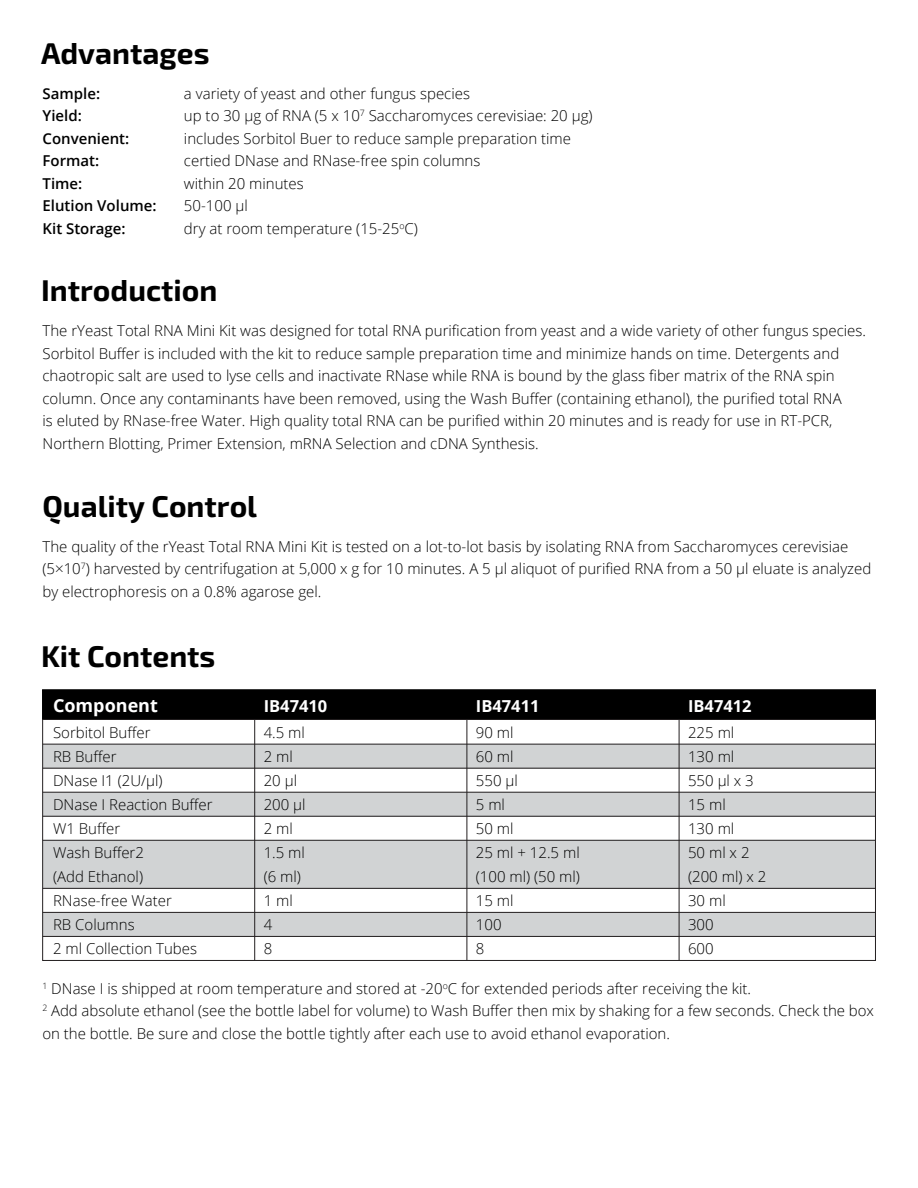
<style>
.page{position:relative;width:918px;height:1188px;background:#fff}
.page>*{position:absolute;margin:0;border:0;box-sizing:border-box;transform-origin:0 0}
.t1{font:700 30px "Exo 2.0";color:#000}
.t2{font:700 18px "Open Sans";color:#fff}
.t3{font:700 16.5px "Open Sans";color:#fff}
.t4{font:300 15px/24px "Open Sans";color:#000}
.t5{font:600 15px/22.5px "Open Sans";color:#000}
</style>
<div class="page">
<div style="left:43px;top:744px;width:832px;height:24px;background:#d1d3d4"></div>
<div style="left:43px;top:792px;width:832px;height:24px;background:#d1d3d4"></div>
<div style="left:43px;top:912px;width:832px;height:24px;background:#d1d3d4"></div>
<div style="left:43px;top:840px;width:832px;height:48px;background:#d1d3d4"></div>
<div style="left:42px;top:689px;width:834px;height:31px;background:#000;border:1px solid #000"></div>
<hr style="left:254px;top:719px;width:1px;height:241px;background:#231f20">
<hr style="left:467px;top:719px;width:1px;height:241px;background:#231f20">
<hr style="left:679px;top:719px;width:1px;height:241px;background:#231f20">
<hr style="left:43px;top:768px;width:832px;height:1px;background:#231f20">
<hr style="left:43px;top:744px;width:832px;height:1px;background:#231f20">
<hr style="left:43px;top:792px;width:832px;height:1px;background:#231f20">
<hr style="left:43px;top:816px;width:832px;height:1px;background:#231f20">
<hr style="left:43px;top:912px;width:832px;height:1px;background:#231f20">
<hr style="left:43px;top:888px;width:832px;height:1px;background:#231f20">
<hr style="left:43px;top:840px;width:832px;height:1px;background:#231f20">
<hr style="left:43px;top:936px;width:832px;height:1px;background:#231f20">
<div style="left:42px;top:719px;width:834px;height:242px;border:1px solid #231f20"></div>
<h1 class="t1" style="left:41px;top:35px;width:170px">Advantages</h1>
<p class="t5" style="left:43px;top:82px;width:116px">Sample:<br>Yield:<br>Convenient:<br>Format:<br>Time:<br>Elution Volume:<br>Kit Storage:</p>
<p class="t4" style="left:184px;top:82px;width:410px;line-height:22.5px">a variety of yeast and other fungus species<br>up to 30 μg of RNA (5 x 10<sup>7</sup> Saccharomyces cerevisiae: 20 μg) includes Sorbitol Buer to reduce sample preparation time certied DNase and RNase-free spin columns<br>within 20 minutes<br>50-100 μl<br>dry at room temperature (15-25<sup>o</sup>C)</p>
<h1 class="t1" style="left:41px;top:273px;width:178px">Introduction</h1>
<p class="t4" style="left:43px;top:319px;width:825px;line-height:22.5px">The rYeast Total RNA Mini Kit was designed for total RNA purification from yeast and a wide variety of other fungus species.<br>Sorbitol Buffer is included with the kit to reduce sample preparation time and minimize hands on time. Detergents and chaotropic salt are used to lyse cells and inactivate RNase while RNA is bound by the glass fiber matrix of the RNA spin column. Once any contaminants have been removed, using the Wash Buffer (containing ethanol), the purified total RNA<br>is eluted by RNase-free Water. High quality total RNA can be purified within 20 minutes and is ready for use in RT-PCR, Northern Blotting, Primer Extension, mRNA Selection and cDNA Synthesis.</p>
<h1 class="t1" style="left:42px;top:488px;width:216px">Quality Control</h1>
<p class="t4" style="left:43px;top:535px;width:830px;line-height:22.5px">The quality of the rYeast Total RNA Mini Kit is tested on a lot-to-lot basis by isolating RNA from Saccharomyces cerevisiae (5×10<sup>7</sup>) harvested by centrifugation at 5,000 x g for 10 minutes. A 5 μl aliquot of purified RNA from a 50 μl eluate is analyzed by electrophoresis on a 0.8% agarose gel.</p>
<h1 class="t1" style="left:41px;top:638px;width:176px">Kit Contents</h1>
<p class="t2" style="left:53px;top:693px;width:106px">Component</p>
<p class="t4" style="left:53px;top:720px;width:161px">Sorbitol Buffer<br>RB Buffer<br>DNase I1 (2U/μl)<br>DNase I Reaction Buffer<br>W1 Buffer<br>Wash Buffer2<br>(Add Ethanol)<br>RNase-free Water<br>RB Columns<br>2 ml Collection Tubes</p>
<p class="t4" style="left:264px;top:720px;width:43px">4.5 ml<br>2 ml<br>20 μl<br>200 μl<br>2 ml<br>1.5 ml (6 ml)<br>1 ml<br>4<br>8</p>
<p class="t4" style="left:476px;top:720px;width:106px">90 ml<br>60 ml<br>550 μl<br>5 ml<br>50 ml<br>25 ml + 12.5 ml (100 ml) (50 ml)<br>15 ml<br>100<br>8</p>
<p class="t4" style="left:688px;top:720px;width:80px">225 ml<br>130 ml<br>550 μl x 3<br>15 ml<br>130 ml<br>50 ml x 2 (200 ml) x 2<br>30 ml<br>300<br>600</p>
<p class="t3" style="left:264px;top:694px;width:65px">IB47410</p>
<p class="t3" style="left:476px;top:694px;width:65px">IB47411</p>
<p class="t3" style="left:688px;top:694px;width:65px">IB47412</p>
<p class="t4" style="left:42px;top:977px;width:833px;line-height:22.5px"><sup>1</sup> DNase I is shipped at room temperature and stored at -20<sup>o</sup>C for extended periods after receiving the kit.<br><sup>2</sup> Add absolute ethanol (see the bottle label for volume) to Wash Buffer then mix by shaking for a few seconds. Check the box on the bottle. Be sure and close the bottle tightly after each use to avoid ethanol evaporation.</p>
</div>
